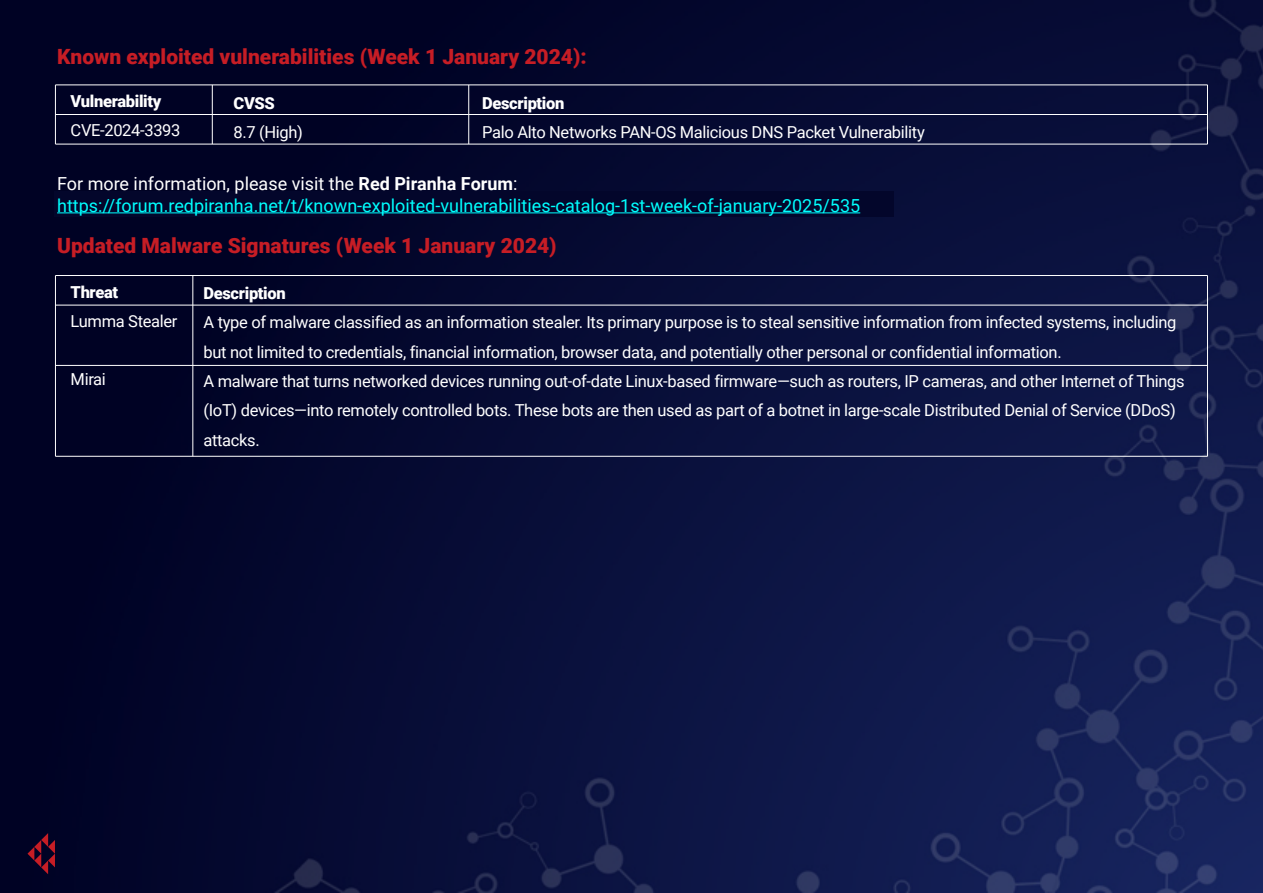
<style>
.page{position:relative;width:1263px;height:893px;background:#fff}
.page>*{position:absolute;margin:0;border:0;box-sizing:border-box;transform-origin:0 0}
.t1{font:900 21px "Roboto";color:#c61d25}
.t2{font:18px/21.6px "Roboto";color:#0ff}
.t3{font:16.5px/29.2px "Roboto";letter-spacing:-.02em;color:#fff}
.t4{font:900 16.5px "Roboto";letter-spacing:-.02em;color:#fff}
.s1{color:#fff}
.s2{font-weight:700;color:#fff}
</style>
<div class="page">
<img style="left:0;top:0;width:1263px;height:893px">
<div style="left:54px;top:191px;width:839px;height:26px;background:#03062b"></div>
<svg style="left:28px;top:833px;width:27px;height:41px"></svg>
<hr style="left:55px;top:275px;width:1152px;height:1px;background:#fff">
<hr style="left:55px;top:305px;width:1152px;height:1px;background:#fff">
<hr style="left:55px;top:365px;width:1152px;height:1px;background:#fff">
<hr style="left:55px;top:456px;width:1152px;height:1px;background:#fff">
<hr style="left:55px;top:275px;width:1px;height:181px;background:#fff">
<hr style="left:192px;top:275px;width:1px;height:181px;background:#fff">
<hr style="left:1207px;top:275px;width:1px;height:181px;background:#fff">
<hr style="left:55px;top:85px;width:1152px;height:1px;background:#fff">
<hr style="left:55px;top:114px;width:1152px;height:1px;background:#fff">
<hr style="left:55px;top:144px;width:1152px;height:1px;background:#fff">
<hr style="left:55px;top:85px;width:1px;height:59px;background:#fff">
<hr style="left:212px;top:85px;width:1px;height:59px;background:#fff">
<hr style="left:468px;top:85px;width:1px;height:59px;background:#fff">
<hr style="left:1207px;top:85px;width:1px;height:59px;background:#fff">
<hr style="left:57px;top:212px;width:803px;height:1px;background:#0ff">
<p class="t1" style="left:57px;top:41px;width:531px">Known exploited vulnerabilities (Week 1 January 2024):</p>
<p class="t4" style="left:71px;top:90px;width:92px">Vulnerability</p>
<p class="t3" style="left:71px;top:115px;width:111px">CVE-2024-3393</p>
<p class="t4" style="left:482px;top:91px;width:84px">Description</p>
<p class="t3" style="left:482px;top:117px;width:444px">Palo Alto Networks PAN-OS Malicious DNS Packet Vulnerability</p>
<p class="t2" style="left:57px;top:172px;width:805px"><span class="s1">For more information, please visit the</span> <span class="s2">Red Piranha Forum</span><span class="s1">: </span>https://forum.redpiranha.net/t/known-exploited-vulnerabilities-catalog-1st-week-of-january-2025/535</p>
<p class="t4" style="left:234px;top:91px;width:43px">CVSS</p>
<p class="t3" style="left:234px;top:117px;width:71px">8.7 (High)</p>
<p class="t1" style="left:57px;top:231px;width:501px">Updated Malware Signatures (Week 1 January 2024)</p>
<p class="t4" style="left:71px;top:280px;width:49px">Threat</p>
<p class="t3" style="left:71px;top:306px;width:108px">Lumma Stealer</p>
<p class="t4" style="left:203px;top:282px;width:84px">Description</p>
<p class="t3" style="left:203px;top:307px;width:983px">A type of malware classified as an information stealer. Its primary purpose is to steal sensitive information from infected systems, including but not limited to credentials, financial information, browser data, and potentially other personal or confidential information.<br>A malware that turns networked devices running out-of-date Linux-based firmware—such as routers, IP cameras, and other Internet of Things (IoT) devices—into remotely controlled bots. These bots are then used as part of a botnet in large-scale Distributed Denial of Service (DDoS) attacks.</p>
<p class="t3" style="left:71px;top:364px;width:37px">Mirai</p>
</div>
